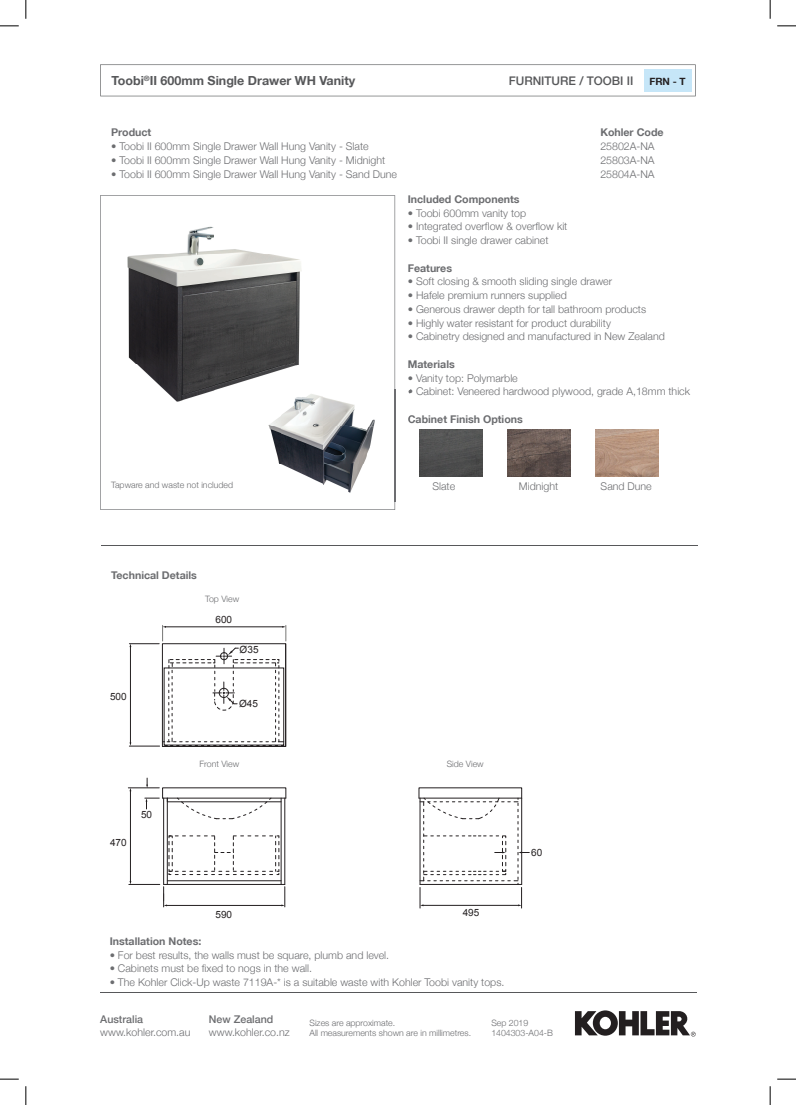
<style>
.page{position:relative;width:796px;height:1105px;background:#fff}
.page>*{position:absolute;margin:0;border:0;box-sizing:border-box;transform-origin:0 0}
.t1{font:700 12.5px "Helvetica Neue LT";color:#57585a}
.t2{font:500 11.88px "Helvetica Neue LT";color:#57585a}
.t3{font:300 10.62px/13.8px "Helvetica Neue LT";color:#6c6d70;text-align:justify}
.t4{font:700 10.62px "Helvetica Neue LT";color:#6c6d70}
.t5{font:500 10.62px "Helvetica Neue LT";color:#6c6d70}
.t6{font:10px "Arial";color:#231f20}
.t7{font:700 10px "Helvetica Neue LT";color:#231f20}
.t8{font:300 8.75px/10px "Helvetica Neue LT";color:#6c6d70}
</style>
<div class="page">
<hr style="left:100px;top:991px;width:597px;height:1px;background:#57585a">
<svg style="left:575px;top:1010px;width:121px;height:26px"></svg>
<svg style="left:100px;top:64px;width:596px;height:32px"></svg>
<div style="left:644px;top:69px;width:47px;height:23px;background:#c6e6f8"></div>
<hr style="left:101px;top:545px;width:597px;height:1px;background:#57585a">
<svg style="left:100px;top:195px;width:295px;height:315px"></svg>
<img style="left:238px;top:401px;width:43px;height:100px">
<img style="left:281px;top:389px;width:115px;height:112px">
<img style="left:238px;top:389px;width:63px;height:12px">
<img style="left:394px;top:389px;width:1px;height:112px">
<img style="left:507px;top:429px;width:63px;height:47px">
<img style="left:596px;top:429px;width:62px;height:47px">
<img style="left:419px;top:429px;width:63px;height:47px">
<div style="left:162px;top:643px;width:124px;height:103px;border:1px solid #231f20"></div>
<hr style="left:129px;top:745px;width:31px;height:1px;background:#231f20">
<hr style="left:130px;top:646px;width:1px;height:96px;background:#231f20">
<hr style="left:129px;top:643px;width:30px;height:1px;background:#231f20">
<hr style="left:164px;top:883px;width:121px;height:1px;background:#231f20">
<hr style="left:163px;top:797px;width:123px;height:1px;background:#231f20">
<hr style="left:163px;top:797px;width:1px;height:87px;background:#231f20">
<hr style="left:284px;top:797px;width:1px;height:87px;background:#231f20">
<hr style="left:167px;top:797px;width:1px;height:87px;background:#231f20">
<hr style="left:281px;top:797px;width:1px;height:87px;background:#231f20">
<hr style="left:167px;top:880px;width:114px;height:1px;background:#231f20">
<hr style="left:130px;top:790px;width:1px;height:91px;background:#231f20">
<hr style="left:166px;top:904px;width:116px;height:1px;background:#231f20">
<svg style="left:163px;top:886px;width:4px;height:20px"></svg>
<svg style="left:281px;top:886px;width:5px;height:20px"></svg>
<hr style="left:419px;top:797px;width:103px;height:1px;background:#231f20">
<svg style="left:167px;top:797px;width:115px;height:22px"></svg>
<hr style="left:285px;top:643px;width:1px;height:103px;background:#231f20">
<hr style="left:128px;top:787px;width:31px;height:1px;background:#231f20">
<hr style="left:129px;top:883px;width:31px;height:1px;background:#231f20">
<hr style="left:165px;top:626px;width:118px;height:1px;background:#231f20">
<svg style="left:282px;top:625px;width:5px;height:16px"></svg>
<svg style="left:162px;top:625px;width:4px;height:16px"></svg>
<svg style="left:169px;top:835px;width:111px;height:40px"></svg>
<svg style="left:146px;top:777px;width:2px;height:10px"></svg>
<svg style="left:145px;top:797px;width:14px;height:11px"></svg>
<svg style="left:163px;top:647px;width:121px;height:99px"></svg>
<svg style="left:420px;top:797px;width:109px;height:110px"></svg>
<svg style="left:0;top:25px;width:19px;height:2px"></svg>
<svg style="left:777px;top:25px;width:19px;height:2px"></svg>
<svg style="left:0;top:1078px;width:19px;height:1px"></svg>
<svg style="left:777px;top:1078px;width:19px;height:1px"></svg>
<svg style="left:25px;top:0;width:2px;height:19px"></svg>
<svg style="left:25px;top:1086px;width:2px;height:18px"></svg>
<svg style="left:769px;top:0;width:2px;height:19px"></svg>
<svg style="left:769px;top:1086px;width:2px;height:18px"></svg>
<p class="t1" style="left:112px;top:73px;width:245px">Toobi<sup>®</sup>II 600mm Single Drawer WH Vanity</p>
<p class="t2" style="left:509px;top:74px;width:126px">FURNITURE / TOOBI II</p>
<p class="t7" style="left:649px;top:75px;width:38px">FRN - T</p>
<p class="t4" style="left:111px;top:126px;width:42px">Product</p>
<p class="t3" style="left:111px;top:139px;width:259px">• Toobi II 600mm Single Drawer Wall Hung Vanity - Slate</p>
<p class="t3" style="left:111px;top:153px;width:275px">• Toobi II 600mm Single Drawer Wall Hung Vanity - Midnight</p>
<p class="t3" style="left:111px;top:167px;width:287px">• Toobi II 600mm Single Drawer Wall Hung Vanity - Sand Dune</p>
<p class="t4" style="left:600px;top:126px;width:65px">Kohler Code</p>
<p class="t3" style="left:600px;top:139px;width:56px">25802A-NA 25803A-NA 25804A-NA</p>
<p class="t4" style="left:408px;top:192px;width:113px">Included Components</p>
<p class="t3" style="left:408px;top:205px;width:120px">• Toobi 600mm vanity top</p>
<p class="t3" style="left:408px;top:219px;width:161px">• Integrated overflow &amp; overflow kit</p>
<p class="t3" style="left:408px;top:233px;width:142px">• Toobi II single drawer cabinet</p>
<p class="t4" style="left:408px;top:261px;width:46px">Features</p>
<p class="t3" style="left:408px;top:274px;width:206px">• Soft closing &amp; smooth sliding single drawer</p>
<p class="t3" style="left:408px;top:288px;width:161px">• Hafele premium runners supplied</p>
<p class="t3" style="left:408px;top:302px;width:240px">• Generous drawer depth for tall bathroom products</p>
<p class="t3" style="left:408px;top:315px;width:205px">• Highly water resistant for product durability</p>
<p class="t3" style="left:408px;top:329px;width:259px">• Cabinetry designed and manufactured in New Zealand</p>
<p class="t4" style="left:408px;top:357px;width:48px">Materials</p>
<p class="t3" style="left:408px;top:370px;width:112px">• Vanity top: Polymarble</p>
<p class="t3" style="left:408px;top:384px;width:284px">• Cabinet: Veneered hardwood plywood, grade A,18mm thick</p>
<p class="t4" style="left:408px;top:412px;width:117px">Cabinet Finish Options</p>
<p class="t8" style="left:111px;top:480px;width:123px">Tapware and waste not included</p>
<p class="t3" style="left:432px;top:479px;width:24px">Slate</p>
<p class="t3" style="left:519px;top:479px;width:41px">Midnight</p>
<p class="t3" style="left:600px;top:479px;width:53px">Sand Dune</p>
<p class="t4" style="left:111px;top:568px;width:87px">Technical Details</p>
<p class="t8" style="left:205px;top:593px;width:36px">Top View</p>
<p class="t6" style="left:215px;top:612px;width:18px">600</p>
<p class="t6" style="left:240px;top:642px;width:20px">Ø35</p>
<p class="t6" style="left:110px;top:690px;width:18px">500</p>
<p class="t6" style="left:239px;top:696px;width:20px">Ø45</p>
<p class="t6" style="left:110px;top:835px;width:18px">470</p>
<p class="t6" style="left:141px;top:807px;width:13px">50</p>
<p class="t8" style="left:199px;top:758px;width:41px">Front View</p>
<p class="t8" style="left:447px;top:758px;width:39px">Side View</p>
<p class="t6" style="left:215px;top:907px;width:18px">590</p>
<p class="t6" style="left:463px;top:905px;width:18px">495</p>
<p class="t4" style="left:110px;top:934px;width:93px">Installation Notes:</p>
<p class="t3" style="left:110px;top:947px;width:281px">• For best results, the walls must be square, plumb and level.</p>
<p class="t3" style="left:110px;top:961px;width:204px">• Cabinets must be fixed to nogs in the wall.</p>
<p class="t3" style="left:110px;top:974px;width:396px">• The Kohler Click-Up waste 7119A-* is a suitable waste with Kohler Toobi vanity tops.</p>
<p class="t6" style="left:531px;top:845px;width:13px">60</p>
<p class="t5" style="left:100px;top:1012px;width:44px">Australia</p>
<p class="t3" style="left:100px;top:1024px;width:92px">www.kohler.com.au</p>
<p class="t5" style="left:209px;top:1012px;width:66px">New Zealand</p>
<p class="t3" style="left:209px;top:1024px;width:82px">www.kohler.co.nz</p>
<p class="t8" style="left:309px;top:1017px;width:163px">Sizes are approximate.<br>All measurements shown are in millimetres.</p>
<p class="t8" style="left:491px;top:1017px;width:63px">Sep 2019<br>1404303-A04-B</p>
</div>
